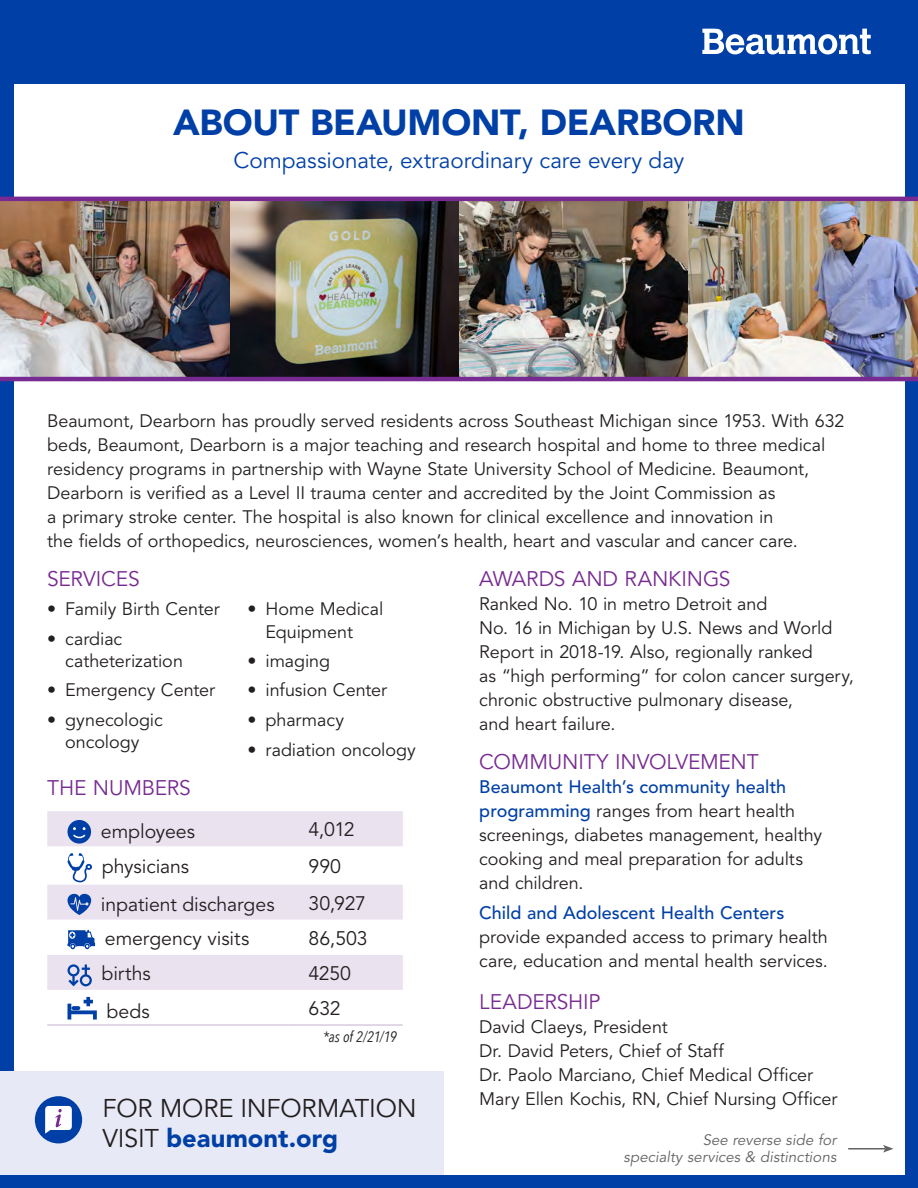
<style>
.page{position:relative;width:918px;height:1188px;background:#fff}
.page>*{position:absolute;margin:0;border:0;box-sizing:border-box;transform-origin:0 0}
.Header_Copy_-_Large{font:900 36px "Avenir LT Std";letter-spacing:-.005em;color:#0040a6}
.Call_to_Action{font:25.5px/30.6px "Avenir LT Std";letter-spacing:-.005em;color:#231f20}
.Header_Copy_-_Small{font:22.5px "Avenir LT Std";letter-spacing:-.005em;color:#0040a6}
.Back_subhead{font:21px "Avenir LT Std";letter-spacing:-.01em;color:#772a91}
.Subhead{font:21px "Avenir LT Std";letter-spacing:-.005em;color:#772a91}
.Bullet_Copy{font:21px "Avenir LT Std";letter-spacing:-.01em;color:#772a91}
.chart{font:19.5px "Avenir LT Std";letter-spacing:-.005em;color:#231f20}
.INTRO{font:18px/24px "Avenir LT Std";letter-spacing:-.005em;color:#231f20}
.back_body_copy{font:18px/24px "Avenir LT Std";letter-spacing:-.005em;color:#231f20}
.Body_Copy{font:18px/24px "Avenir LT Std";letter-spacing:-.005em;color:#231f20}
.Subhead-2{font:18px/24px "Avenir LT Std";letter-spacing:-.005em;color:#231f20}
.t1{font:italic 15px/16.5px "Avenir LT Std";letter-spacing:.005em;color:#636366;text-align:right}
.stats{font:italic 15px "Avenir Next Condensed";letter-spacing:-.015em;color:#231f20}
.s1{font-weight:500;color:#0040a6}
.s2{font-weight:900;color:#0040a6}
</style>
<div class="page">
<div style="left:0;top:0;width:13px;height:1188px;background:#0040a6"></div>
<div style="left:905px;top:0;width:13px;height:1188px;background:#0040a6"></div>
<div style="left:0;top:0;width:918px;height:83px;background:#0040a6"></div>
<svg style="left:702px;top:29px;width:169px;height:25px"></svg>
<img style="left:0;top:201px;width:918px;height:176px">
<hr style="left:0;top:197px;width:918px;height:4px;background:#772a91">
<hr style="left:0;top:377px;width:918px;height:4px;background:#772a91">
<div style="left:0;top:1175px;width:918px;height:13px;background:#0040a6"></div>
<svg style="left:47px;top:811px;width:356px;height:109px;fill:#eae2ef"></svg>
<svg style="left:47px;top:929px;width:356px;height:91px"></svg>
<hr style="left:47px;top:1024px;width:241px;height:2px;background:#d8cae3">
<hr style="left:288px;top:1024px;width:115px;height:2px;background:#d8cae3">
<div style="left:68px;top:820px;width:23px;height:24px;background:#0040a6;border-radius:50%"></div>
<svg style="left:73px;top:827px;width:13px;height:12px"></svg>
<svg style="left:67px;top:853px;width:25px;height:29px"></svg>
<svg style="left:68px;top:894px;width:23px;height:21px"></svg>
<svg style="left:68px;top:930px;width:27px;height:19px"></svg>
<svg style="left:67px;top:964px;width:25px;height:22px"></svg>
<svg style="left:68px;top:997px;width:29px;height:23px"></svg>
<div style="left:0;top:1072px;width:443px;height:103px;background:#e8e9f6"></div>
<div style="left:35px;top:1096px;width:47px;height:47px;background:#0040a6;border-radius:50%"></div>
<svg style="left:45px;top:1106px;width:27px;height:28px"></svg>
<hr style="left:848px;top:1148px;width:37px;height:2px;background:#636366">
<svg style="left:883px;top:1145px;width:11px;height:8px"></svg>
<p class="Header_Copy_-_Large" style="left:173px;top:101px;width:573px">ABOUT BEAUMONT, DEARBORN</p>
<p class="Header_Copy_-_Small" style="left:234px;top:147px;width:452px">Compassionate, extraordinary care every day</p>
<p class="INTRO" style="left:47px;top:410px;width:799px">Beaumont, Dearborn has proudly served residents across Southeast Michigan since 1953. With 632 beds, Beaumont, Dearborn is a major teaching and research hospital and home to three medical residency programs in partnership with Wayne State University School of Medicine. Beaumont, Dearborn is verified as a Level II trauma center and accredited by the Joint Commission as<br>a primary stroke center. The hospital is also known for clinical excellence and innovation in<br>the fields of orthopedics, neurosciences, women’s health, heart and vascular and cancer care.</p>
<p class="Subhead" style="left:47px;top:567px;width:94px">SERVICES</p>
<p class="INTRO" style="left:47px;top:598px;width:174px">• Family Birth Center</p>
<p class="INTRO" style="left:65px;top:628px;width:119px;line-height:22.5px;text-indent:-18px">• cardiac catheterization</p>
<p class="INTRO" style="left:47px;top:679px;width:169px">• Emergency Center</p>
<p class="INTRO" style="left:47px;top:709px;width:117px;line-height:22.5px;text-align:center">• gynecologic oncology</p>
<p class="Back_subhead" style="left:479px;top:567px;width:253px">AWARDS AND RANKINGS</p>
<p class="Body_Copy" style="left:479px;top:592px;width:376px">Ranked No. 10 in metro Detroit and<br>No. 16 in Michigan by U.S. News and World Report in 2018-19. Also, regionally ranked<br>as “high performing” for colon cancer surgery, chronic obstructive pulmonary disease,<br>and heart failure.</p>
<p class="Back_subhead" style="left:479px;top:749px;width:281px">COMMUNITY INVOLVEMENT</p>
<p class="back_body_copy" style="left:479px;top:775px;width:344px"><span class="s1">Beaumont Health’s community health programming</span> ranges from heart health screenings, diabetes management, healthy cooking and meal preparation for adults and children.</p>
<p class="back_body_copy" style="left:479px;top:902px;width:350px"><span class="s1">Child and Adolescent Health Centers </span>provide expanded access to primary health care, education and mental health services.</p>
<p class="Subhead" style="left:479px;top:989px;width:123px">LEADERSHIP</p>
<p class="Subhead-2" style="left:479px;top:1015px;width:360px">David Claeys, President<br>Dr. David Peters, Chief of Staff<br>Dr. Paolo Marciano, Chief Medical Officer Mary Ellen Kochis, RN, Chief Nursing Officer</p>
<p class="INTRO" style="left:266px;top:598px;width:119px;line-height:22.5px;text-indent:-18px">• Home Medical<br>Equipment</p>
<p class="INTRO" style="left:248px;top:649px;width:84px">• imaging</p>
<p class="INTRO" style="left:248px;top:679px;width:141px">• infusion Center</p>
<p class="INTRO" style="left:248px;top:708px;width:98px">• pharmacy</p>
<p class="INTRO" style="left:248px;top:739px;width:170px">• radiation oncology</p>
<p class="Bullet_Copy" style="left:47px;top:776px;width:145px">THE NUMBERS</p>
<p class="chart" style="left:101px;top:820px;width:96px">employees</p>
<p class="chart" style="left:309px;top:818px;width:48px">4,012</p>
<p class="chart" style="left:102px;top:855px;width:89px">physicians</p>
<p class="chart" style="left:309px;top:855px;width:34px">990</p>
<p class="chart" style="left:101px;top:893px;width:175px">inpatient discharges</p>
<p class="chart" style="left:309px;top:892px;width:59px">30,927</p>
<p class="chart" style="left:105px;top:927px;width:146px">emergency visits</p>
<p class="chart" style="left:309px;top:927px;width:61px">86,503</p>
<p class="chart" style="left:102px;top:962px;width:51px">births</p>
<p class="chart" style="left:309px;top:962px;width:44px">4250</p>
<p class="chart" style="left:107px;top:1000px;width:45px">beds</p>
<p class="chart" style="left:309px;top:997px;width:34px">632</p>
<p class="stats" style="left:323px;top:1028px;width:75px">*as of 2/21/19</p>
<p class="Call_to_Action" style="left:102px;top:1093px;width:316px">FOR MORE INFORMATION<br>VISIT <span class="s2">beaumont.org</span></p>
<p class="t1" style="left:623px;top:1132px;width:214px">See reverse side for<br>specialty services &amp; distinctions</p>
</div>
